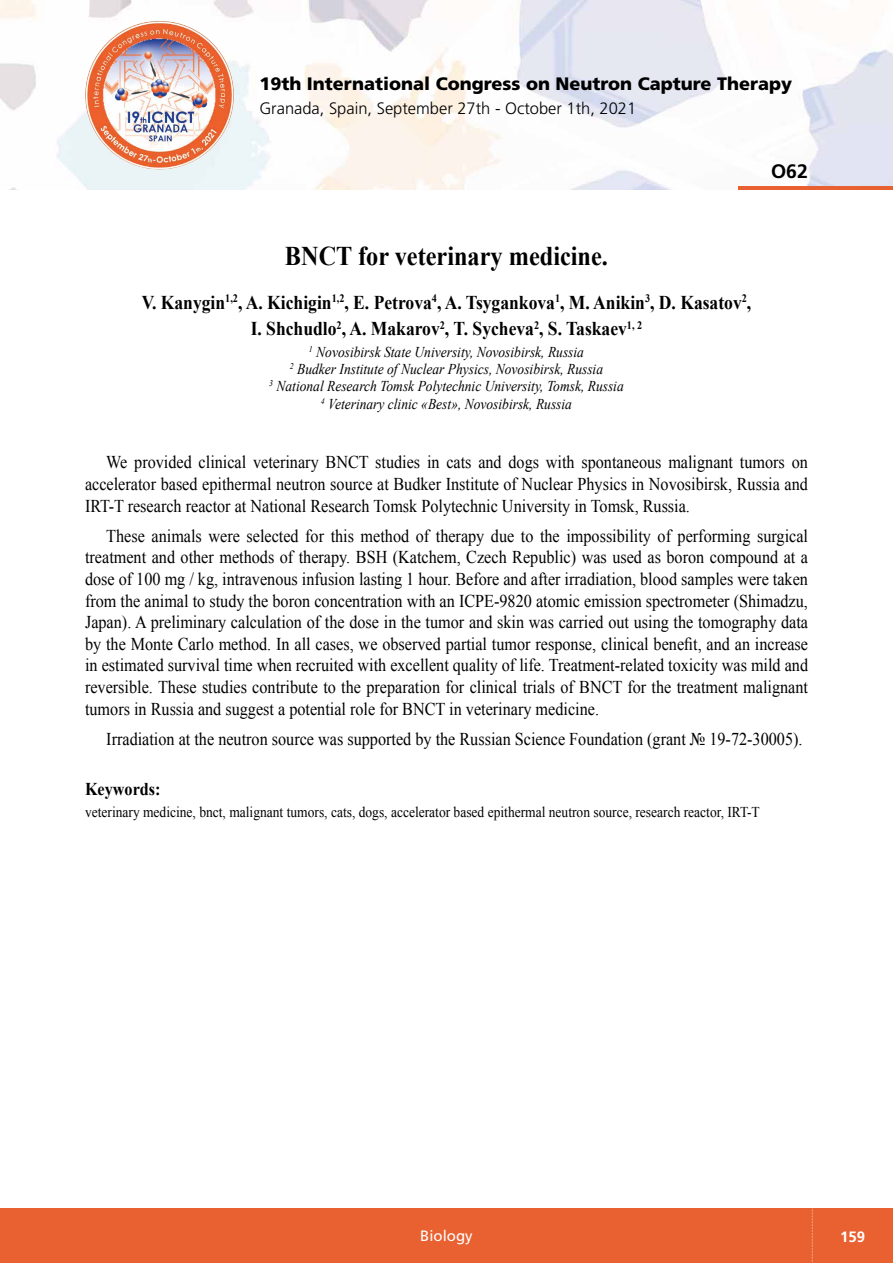
<style>
.page{position:relative;width:893px;height:1263px;background:#fff}
.page>*{position:absolute;margin:0;border:0;box-sizing:border-box;transform-origin:0 0}
.t1{font:700 27px "Times New Roman";color:#000;scale:.9 1}
.t2{font:700 19.5px/26.7px "Times New Roman";color:#000;text-align:center;scale:.9 1}
.t3{font:700 19.5px "Frutiger LT Std";color:#000}
.t4{font:18px/21.6px "Times New Roman";color:#000;text-align:justify;scale:.9 1}
.t5{font:900 18px "Frutiger LT Std";color:#000}
.t6{font:700 18px "Times New Roman";color:#000;scale:.9 1}
.t7{font:300 16.5px "Frutiger LT Std";color:#000}
.t8{font:italic 15px/17.2px "Times New Roman";color:#000;text-align:center;scale:.9 1}
.t9{font:15px "Times New Roman";color:#000;scale:.9 1}
.t10{font:15px "Frutiger LT Std";color:#fff}
.t11{font:700 15px "Frutiger LT Std";color:#fff}
</style>
<div class="page">
<img style="left:0;top:0;width:893px;height:190px">
<img style="left:85px;top:21px;width:149px;height:148px;border-radius:74px">
<div style="left:0;top:1209px;width:893px;height:54px;background:#e96031"></div>
<svg style="left:812px;top:1208px;width:1px;height:55px"></svg>
<hr style="left:739px;top:187px;width:154px;height:3px;background:#e96031">
<p class="t5" style="left:259px;top:73px;width:534px">19th International Congress on Neutron Capture Therapy</p>
<p class="t7" style="left:259px;top:99px;width:378px">Granada, Spain, September 27th - October 1th, 2021</p>
<p class="t3" style="left:771px;top:160px;width:38px">O62</p>
<h1 class="t1" style="left:285px;top:237px;width:360px">BNCT for veterinary medicine.</h1>
<p class="t2" style="left:142px;top:288px;width:679px">V. Kanygin<sup>1,2</sup>, A. Kichigin<sup>1,2</sup>, E. Petrova<sup>4</sup>, A. Tsygankova<sup>1</sup>, M. Anikin<sup>3</sup>, D. Kasatov<sup>2</sup>,<br>I. Shchudlo<sup>2</sup>, A. Makarov<sup>2</sup>, T. Sycheva<sup>2</sup>, S. Taskaev<sup>1,</sup> <sup>2</sup></p>
<p class="t8" style="left:269px;top:343px;width:395px"><sup>1</sup> Novosibirsk State University, Novosibirsk, Russia<br><sup>2</sup> Budker Institute of Nuclear Physics, Novosibirsk, Russia<br><sup>3</sup> National Research Tomsk Polytechnic University, Tomsk, Russia <sup>4</sup> Veterinary clinic «Best», Novosibirsk, Russia</p>
<p class="t4" style="left:85px;top:451px;width:805px;text-indent:21px">We provided clinical veterinary BNCT studies in cats and dogs with spontaneous malignant tumors on accelerator based epithermal neutron source at Budker Institute of Nuclear Physics in Novosibirsk, Russia and IRT-T research reactor at National Research Tomsk Polytechnic University in Tomsk, Russia.</p>
<p class="t4" style="left:85px;top:525px;width:805px;text-indent:21px">These animals were selected for this method of therapy due to the impossibility of performing surgical treatment and other methods of therapy. BSH (Katchem, Czech Republic) was used as boron compound at a dose of 100 mg / kg, intravenous infusion lasting 1 hour. Before and after irradiation, blood samples were taken from the animal to study the boron concentration with an ICPE-9820 atomic emission spectrometer (Shimadzu, Japan). A preliminary calculation of the dose in the tumor and skin was carried out using the tomography data by the Monte Carlo method. In all cases, we observed partial tumor response, clinical benefit, and an increase in estimated survival time when recruited with excellent quality of life. Treatment-related toxicity was mild and reversible. These studies contribute to the preparation for clinical trials of BNCT for the treatment malignant tumors in Russia and suggest a potential role for BNCT in veterinary medicine.</p>
<p class="t4" style="left:106px;top:727px;width:775px">Irradiation at the neutron source was supported by the Russian Science Foundation (grant № 19-72-30005).</p>
<p class="t6" style="left:85px;top:777px;width:85px">Keywords:</p>
<p class="t9" style="left:85px;top:801px;width:751px">veterinary medicine, bnct, malignant tumors, cats, dogs, accelerator based epithermal neutron source, research reactor, IRT-T</p>
<p class="t10" style="left:420px;top:1226px;width:54px">Biology</p>
<p class="t11" style="left:840px;top:1227px;width:27px">159</p>
</div>
